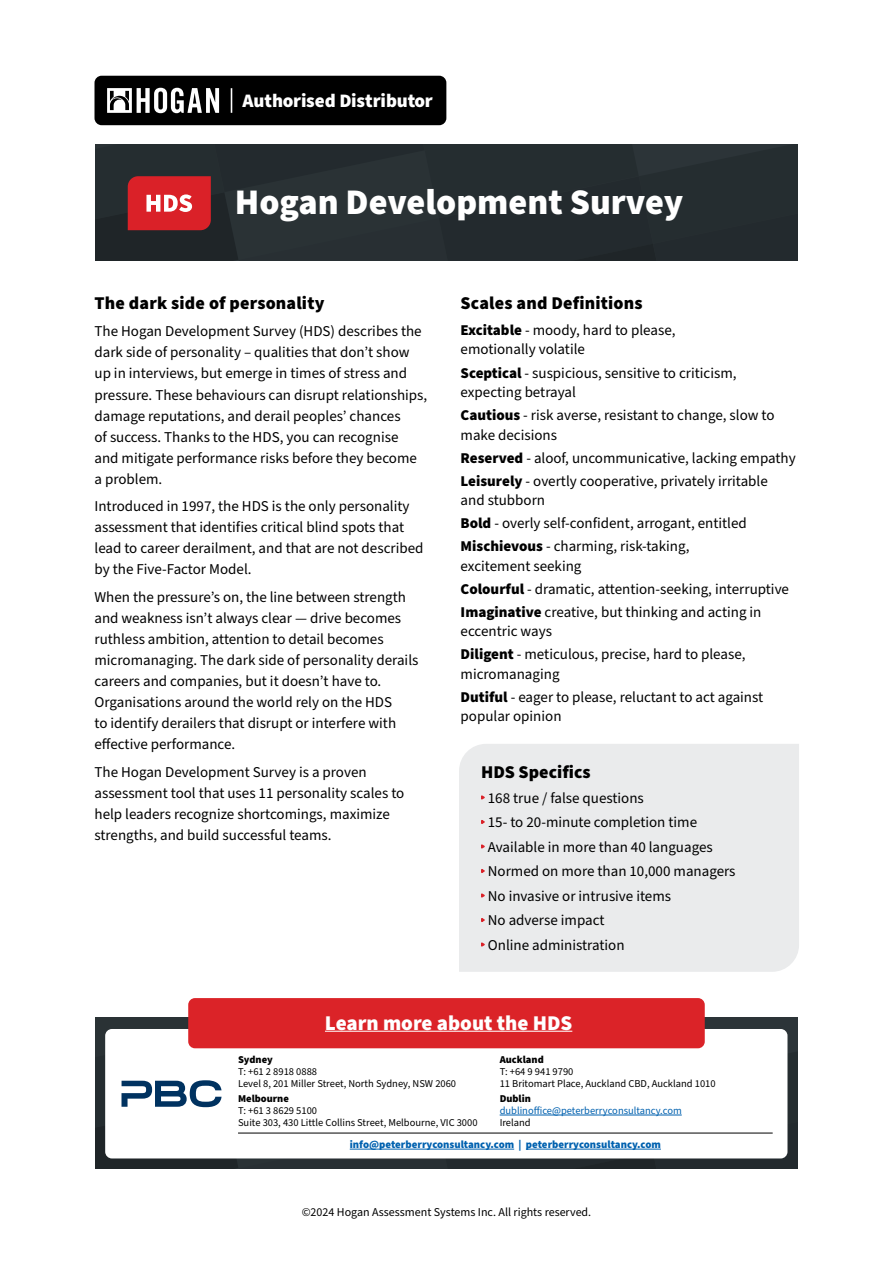
<style>
.page{position:relative;width:893px;height:1263px;background:#fff}
.page>*{position:absolute;margin:0;border:0;box-sizing:border-box;transform-origin:0 0}
.t1{font:900 36px "Source Sans Pro";color:#fff}
.t2{font:900 21px "Source Sans Pro";color:#fff}
.t3{font:900 19.05px "Source Sans Pro";color:#fff}
.t4{font:900 18px "Source Sans Pro";letter-spacing:.01em;color:#000}
.t5{font:15px/21px "Source Sans Pro";color:#000}
.t6{font:12px "Source Sans Pro";color:#000}
.t7{font:900 10.8px "Source Sans Pro";color:#0061af}
.t8{font:10.5px/12px "Source Sans Pro";color:#000}
.t9{font:10.5px "Source Sans Pro";color:#0061af}
.t10{font:900 10.5px "Source Sans Pro";color:#000}
.s1{font-weight:900}
</style>
<div class="page">
<div style="left:188px;top:998px;width:517px;height:50px;background:#db2328;border-radius:7px"></div>
<div style="left:94px;top:76px;width:352px;height:49px;background:#000;border-radius:7px"></div>
<svg style="left:231px;top:88px;width:1px;height:25px"></svg>
<svg style="left:107px;top:88px;width:112px;height:25px"></svg>
<svg style="left:95px;top:1017px;width:702px;height:152px"></svg>
<div style="left:459px;top:744px;width:340px;height:228px;background:#eaebec"></div>
<svg style="left:480px;top:793px;width:6px;height:8px"></svg>
<svg style="left:480px;top:818px;width:6px;height:8px"></svg>
<svg style="left:480px;top:842px;width:6px;height:8px"></svg>
<svg style="left:480px;top:867px;width:6px;height:8px"></svg>
<svg style="left:480px;top:891px;width:6px;height:8px"></svg>
<svg style="left:480px;top:916px;width:6px;height:8px"></svg>
<svg style="left:480px;top:940px;width:6px;height:8px"></svg>
<hr style="left:325px;top:1031px;width:247px;height:1px;background:#fff">
<div style="left:95px;top:144px;width:702px;height:117px;background:#252d30"></div>
<p class="t3" style="left:242px;top:87px;width:192px">Authorised Distributor</p>
<h1 class="t1" style="left:235px;top:177px;width:450px">Hogan Development Survey</h1>
<p class="t4" style="left:94px;top:290px;width:231px">The dark side of personality</p>
<p class="t5" style="left:94px;top:321px;width:334px">The Hogan Development Survey (HDS) describes the dark side of personality – qualities that don’t show up in interviews, but emerge in times of stress and pressure. These behaviours can disrupt relationships, damage reputations, and derail peoples’ chances<br>of success. Thanks to the HDS, you can recognise<br>and mitigate performance risks before they become a problem.</p>
<p class="t5" style="left:94px;top:496px;width:330px">Introduced in 1997, the HDS is the only personality assessment that identifies critical blind spots that lead to career derailment, and that are not described by the Five-Factor Model.</p>
<p class="t5" style="left:94px;top:587px;width:325px">When the pressure’s on, the line between strength and weakness isn’t always clear — drive becomes ruthless ambition, attention to detail becomes micromanaging. The dark side of personality derails careers and companies, but it doesn’t have to.<br>Organisations around the world rely on the HDS<br>to identify derailers that disrupt or interfere with effective performance.</p>
<p class="t5" style="left:94px;top:762px;width:311px">The Hogan Development Survey is a proven assessment tool that uses 11 personality scales to help leaders recognize shortcomings, maximize strengths, and build successful teams.</p>
<p class="t4" style="left:461px;top:290px;width:183px">Scales and Definitions</p>
<p class="t5" style="left:461px;top:321px;width:216px;line-height:19.5px"><span class="s1">Excitable</span> - moody, hard to please, emotionally volatile</p>
<p class="t5" style="left:461px;top:363px;width:277px;line-height:19.5px"><span class="s1">Sceptical</span> - suspicious, sensitive to criticism, expecting betrayal</p>
<p class="t5" style="left:461px;top:406px;width:315px;line-height:19.5px"><span class="s1">Cautious</span> - risk averse, resistant to change, slow to make decisions</p>
<p class="t5" style="left:461px;top:447px;width:337px;line-height:23px"><span class="s1">Reserved</span> - aloof, uncommunicative, lacking empathy<br><span class="s1">Leisurely</span> - overtly cooperative, privately irritable</p>
<p class="t5" style="left:461px;top:489px;width:288px;line-height:23px">and stubborn<br><span class="s1">Bold</span> - overly self-confident, arrogant, entitled<br><span class="s1">Mischievous</span> - charming, risk-taking,</p>
<p class="t5" style="left:461px;top:555px;width:330px;line-height:23px">excitement seeking<br><span class="s1">Colourful</span> - dramatic, attention-seeking, interruptive<br><span class="s1">Imaginative</span> creative, but thinking and acting in</p>
<p class="t5" style="left:461px;top:620px;width:286px;line-height:23px">eccentric ways<br><span class="s1">Diligent</span> - meticulous, precise, hard to please,</p>
<p class="t5" style="left:461px;top:663px;width:304px;line-height:23px">micromanaging<br><span class="s1">Dutiful</span> - eager to please, reluctant to act against</p>
<p class="t5" style="left:461px;top:706px;width:102px">popular opinion</p>
<p class="t4" style="left:481px;top:760px;width:111px">HDS Specifics</p>
<p class="t5" style="left:488px;top:786px;width:249px;line-height:24.5px">168 true / false questions<br>15- to 20-minute completion time<br>Available in more than 40 languages<br>Normed on more than 10,000 managers<br>No invasive or intrusive items<br>No adverse impact<br>Online administration</p>
<h2 class="t2" style="left:325px;top:1008px;width:249px">Learn more about the HDS</h2>
<p class="t10" style="left:238px;top:1052px;width:36px">Sydney</p>
<p class="t8" style="left:238px;top:1065px;width:220px">T: +61 2 8918 0888<br>Level 8, 201 Miller Street, North Sydney, NSW 2060</p>
<p class="t10" style="left:238px;top:1091px;width:52px">Melbourne</p>
<p class="t8" style="left:238px;top:1105px;width:241px">T: +61 3 8629 5100<br>Suite 303, 430 Little Collins Street, Melbourne, VIC 3000</p>
<p class="t10" style="left:500px;top:1052px;width:46px">Auckland</p>
<p class="t8" style="left:500px;top:1065px;width:218px">T: +64 9 941 9790<br>11 Britomart Place, Auckland CBD, Auckland 1010</p>
<p class="t10" style="left:500px;top:1091px;width:33px">Dublin</p>
<p class="t9" style="left:500px;top:1104px;width:184px">dublinoffice@peterberryconsultancy.com</p>
<p class="t8" style="left:500px;top:1117px;width:33px">Ireland</p>
<p class="t7" style="left:350px;top:1137px;width:313px">info@peterberryconsultancy.com | peterberryconsultancy.com</p>
<p class="t6" style="left:302px;top:1204px;width:291px">©2024 Hogan Assessment Systems Inc. All rights reserved.</p>
</div>
